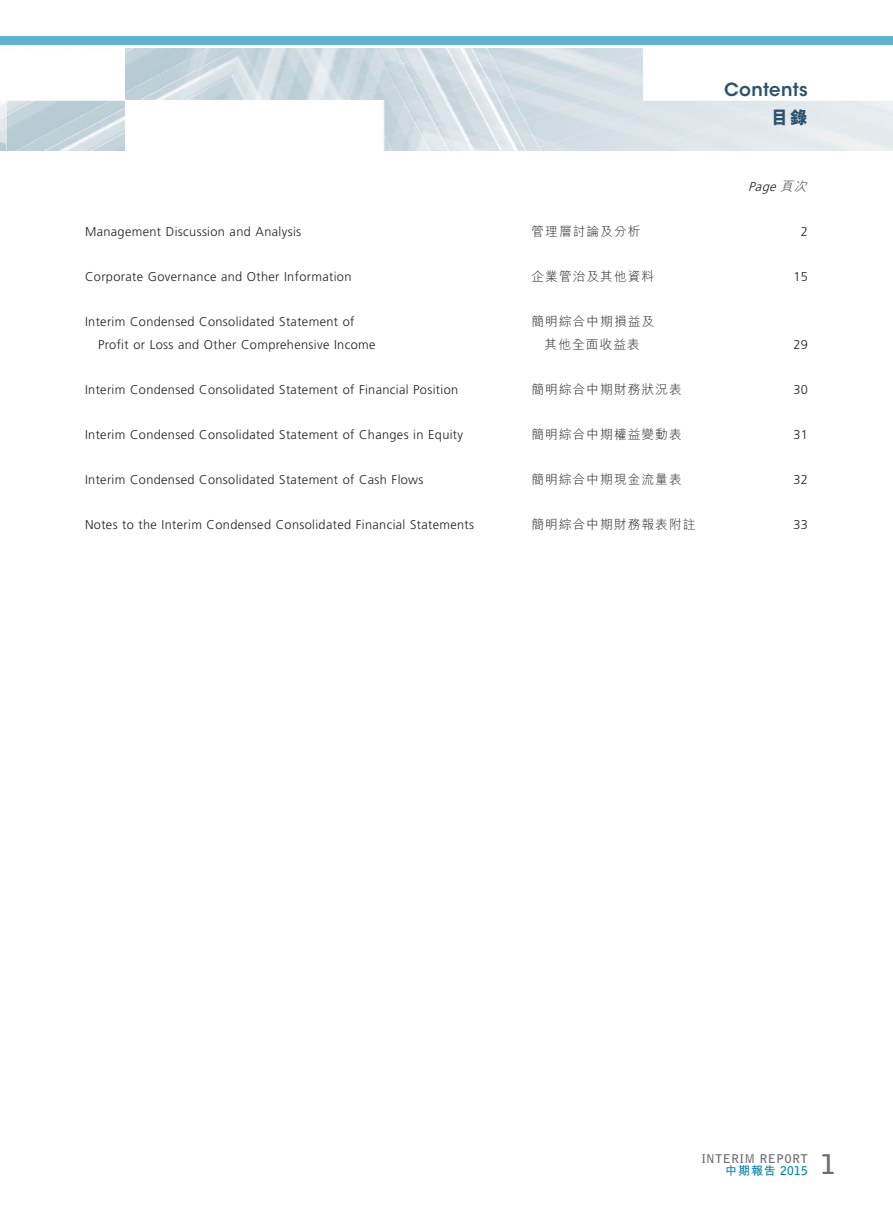
<style>
.page{position:relative;width:893px;height:1212px;background:#fff}
.page>*{position:absolute;margin:0;border:0;box-sizing:border-box;transform-origin:0 0}
.t1{font:700 27px "Bell Gothic Std";color:#6c6d70}
.t2{font:600 18px "ITC Avant Garde Std";letter-spacing:.02em;color:#2d526c}
.t3{font:800 18px "M Hei HK";color:#2d526c}
.Body_Text{font:300 12.75px "Frutiger LT Std";letter-spacing:.03em;color:#231f20}
.Body_Text-2{font:300 12.75px/22.5px "M Hei HK";letter-spacing:.08em;color:#231f20;text-align:center}
.Body_Text-3{font:italic 300 12.75px "Frutiger LT Std";color:#231f20}
.t4{font:700 12px/12px "Bell Gothic Std";letter-spacing:.025em;color:#6c6d70;text-align:right}
.s1{font-family:"M Hei HK"}
.s2{font-family:"M Hei HK";color:#0083ae}
.s3{color:#0083ae}
</style>
<div class="page">
<img style="left:0;top:48px;width:893px;height:103px">
<div style="left:0;top:36px;width:893px;height:8px;background:#61b4ce"></div>
<p class="t2" style="left:724px;top:78px;width:85px">Contents</p>
<p class="t3" style="left:770px;top:108px;width:39px">目錄</p>
<p class="Body_Text-3" style="left:748px;top:179px;width:63px">Page <span class="s1">頁次</span></p>
<p class="Body_Text" style="left:85px;top:224px;width:218px">Management Discussion and Analysis</p>
<p class="Body_Text-2" style="left:531px;top:220px;width:110px">管理層討論及分析</p>
<p class="Body_Text" style="left:801px;top:224px;width:9px">2</p>
<p class="Body_Text" style="left:85px;top:269px;width:268px">Corporate Governance and Other Information</p>
<p class="Body_Text-2" style="left:531px;top:265px;width:124px">企業管治及其他資料</p>
<p class="Body_Text" style="left:793px;top:269px;width:16px">15</p>
<p class="Body_Text" style="left:85px;top:314px;width:271px">Interim Condensed Consolidated Statement of</p>
<p class="Body_Text" style="left:98px;top:337px;width:279px">Profit or Loss and Other Comprehensive Income</p>
<p class="Body_Text-2" style="left:531px;top:310px;width:124px">簡明綜合中期損益及其他全面收益表</p>
<p class="Body_Text" style="left:793px;top:337px;width:16px">29</p>
<p class="Body_Text" style="left:85px;top:382px;width:375px">Interim Condensed Consolidated Statement of Financial Position</p>
<p class="Body_Text-2" style="left:531px;top:377px;width:152px">簡明綜合中期財務狀況表</p>
<p class="Body_Text" style="left:793px;top:382px;width:16px">30</p>
<p class="Body_Text" style="left:85px;top:427px;width:380px">Interim Condensed Consolidated Statement of Changes in Equity</p>
<p class="Body_Text-2" style="left:531px;top:422px;width:152px">簡明綜合中期權益變動表</p>
<p class="Body_Text" style="left:793px;top:427px;width:16px">31</p>
<p class="Body_Text" style="left:85px;top:472px;width:340px">Interim Condensed Consolidated Statement of Cash Flows</p>
<p class="Body_Text-2" style="left:531px;top:467px;width:152px">簡明綜合中期現金流量表</p>
<p class="Body_Text" style="left:793px;top:472px;width:16px">32</p>
<p class="Body_Text" style="left:85px;top:517px;width:391px">Notes to the Interim Condensed Consolidated Financial Statements</p>
<p class="Body_Text-2" style="left:531px;top:512px;width:165px">簡明綜合中期財務報表附註</p>
<p class="Body_Text" style="left:793px;top:517px;width:16px">33</p>
<p class="t4" style="left:701px;top:1153px;width:108px">INTERIM REPORT<span class="s2">中期報告</span> <span class="s3">2015</span></p>
<p class="t1" style="left:821px;top:1148px;width:17px">1</p>
</div>
